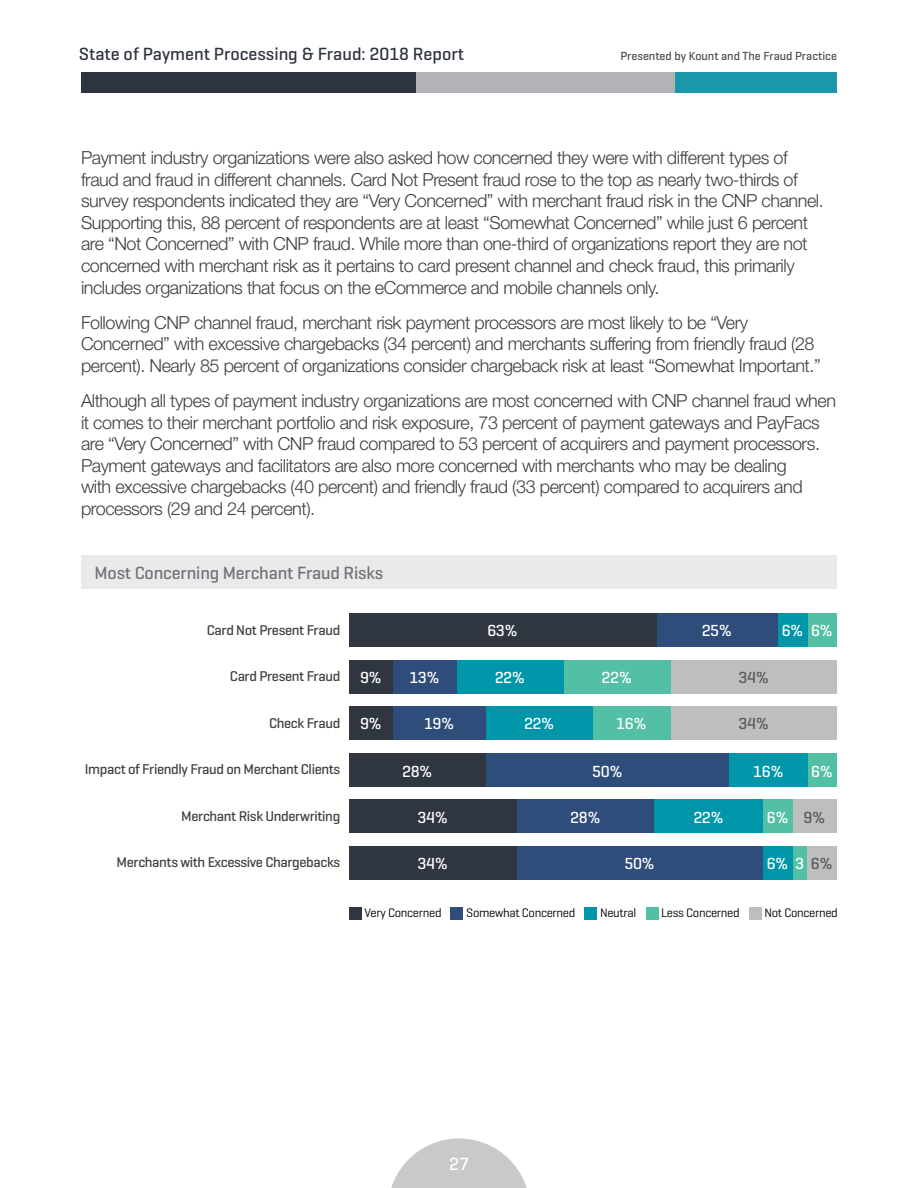
<style>
.page{position:relative;width:918px;height:1188px;background:#fff}
.page>*{position:absolute;margin:0;border:0;box-sizing:border-box;transform-origin:0 0}
.t1{font:300 18px/21.6px "Helvetica Neue LT Std";letter-spacing:-.025em;color:#3e3e3f}
.t2{font:500 18px "Geogrotesque";color:#2d333f}
.t3{font:500 18px "Geogrotesque";letter-spacing:-.01em;color:#717275}
.t4{font:500 18px "Geogrotesque";color:#fff}
.t5{font:500 16.35px "Geogrotesque";color:#fff}
.t6{font:500 16.35px "Geogrotesque";color:#58595b}
.t7{font:500 14.4px "Geogrotesque";letter-spacing:-.025em;color:#414042}
.t8{font:12.6px "Geogrotesque";letter-spacing:-.025em;color:#000}
.t9{font:500 12px "Geogrotesque";color:#4b4c4d}
.s1{color:#58595b}
</style>
<div class="page">
<div style="left:81px;top:72px;width:756px;height:21px;background:#2d333f"></div>
<div style="left:417px;top:72px;width:420px;height:21px;background:#b2b3b7"></div>
<div style="left:675px;top:72px;width:162px;height:21px;background:#1b97aa"></div>
<svg style="left:391px;top:1138px;width:136px;height:50px"></svg>
<div style="left:81px;top:555px;width:756px;height:34px;background:#e9eaeb"></div>
<div style="left:671px;top:660px;width:166px;height:33px;background:#bcbec0"></div>
<div style="left:671px;top:707px;width:166px;height:33px;background:#bcbec0"></div>
<div style="left:792px;top:800px;width:45px;height:33px;background:#bcbec0"></div>
<div style="left:807px;top:846px;width:30px;height:34px;background:#bcbec0"></div>
<div style="left:807px;top:613px;width:30px;height:34px;background:#53c0a5"></div>
<div style="left:564px;top:660px;width:107px;height:33px;background:#53c0a5"></div>
<div style="left:593px;top:707px;width:78px;height:33px;background:#53c0a5"></div>
<div style="left:807px;top:753px;width:30px;height:34px;background:#53c0a5"></div>
<div style="left:763px;top:800px;width:29px;height:33px;background:#53c0a5"></div>
<div style="left:792px;top:846px;width:15px;height:34px;background:#53c0a5"></div>
<div style="left:778px;top:613px;width:29px;height:34px;background:#0096aa"></div>
<div style="left:456px;top:660px;width:108px;height:33px;background:#0096aa"></div>
<div style="left:486px;top:707px;width:107px;height:33px;background:#0096aa"></div>
<div style="left:729px;top:753px;width:78px;height:34px;background:#0096aa"></div>
<div style="left:654px;top:800px;width:109px;height:33px;background:#0096aa"></div>
<div style="left:763px;top:846px;width:29px;height:34px;background:#0096aa"></div>
<div style="left:656px;top:613px;width:122px;height:34px;background:#2f4d7a"></div>
<div style="left:393px;top:660px;width:63px;height:33px;background:#2f4d7a"></div>
<div style="left:393px;top:707px;width:93px;height:33px;background:#2f4d7a"></div>
<div style="left:486px;top:753px;width:243px;height:34px;background:#2f4d7a"></div>
<div style="left:516px;top:800px;width:138px;height:33px;background:#2f4d7a"></div>
<div style="left:516px;top:846px;width:247px;height:34px;background:#2f4d7a"></div>
<div style="left:349px;top:613px;width:307px;height:34px;background:#2f3640"></div>
<div style="left:349px;top:660px;width:44px;height:33px;background:#2f3640"></div>
<div style="left:349px;top:707px;width:44px;height:33px;background:#2f3640"></div>
<div style="left:349px;top:753px;width:137px;height:34px;background:#2f3640"></div>
<div style="left:349px;top:800px;width:167px;height:33px;background:#2f3640"></div>
<div style="left:349px;top:846px;width:167px;height:34px;background:#2f3640"></div>
<div style="left:450px;top:907px;width:13px;height:12px;background:#2f4d7a"></div>
<div style="left:646px;top:907px;width:13px;height:12px;background:#53c0a5"></div>
<div style="left:585px;top:907px;width:12px;height:12px;background:#0096aa"></div>
<div style="left:349px;top:907px;width:12px;height:12px;background:#2f3640"></div>
<div style="left:749px;top:907px;width:12px;height:12px;background:#bcbec0"></div>
<p class="t2" style="left:79px;top:42px;width:387px">State of Payment Processing &amp; Fraud: 2018 Report</p>
<p class="t9" style="left:620px;top:48px;width:218px">Presented by Kount and The Fraud Practice</p>
<p class="t1" style="left:81px;top:146px;width:744px">Payment industry organizations were also asked how concerned they were with different types of fraud and fraud in different channels. Card Not Present fraud rose to the top as nearly two-thirds of survey respondents indicated they are “Very Concerned” with merchant fraud risk in the CNP channel.<br>Supporting this, 88 percent of respondents are at least “Somewhat Concerned” while just 6 percent are “Not Concerned” with CNP fraud. While more than one-third of organizations report they are not concerned with merchant risk as it pertains to card present channel and check fraud, this primarily includes organizations that focus on the eCommerce and mobile channels only.</p>
<p class="t1" style="left:81px;top:311px;width:741px">Following CNP channel fraud, merchant risk payment processors are most likely to be “Very<br>Concerned” with excessive chargebacks (34 percent) and merchants suffering from friendly fraud (28 percent). Nearly 85 percent of organizations consider chargeback risk at least “Somewhat Important.”</p>
<p class="t1" style="left:81px;top:389px;width:757px">Although all types of payment industry organizations are most concerned with CNP channel fraud when it comes to their merchant portfolio and risk exposure, 73 percent of payment gateways and PayFacs are “Very Concerned” with CNP fraud compared to 53 percent of acquirers and payment processors.<br>Payment gateways and facilitators are also more concerned with merchants who may be dealing<br>with excessive chargebacks (40 percent) and friendly fraud (33 percent) compared to acquirers and processors (29 and 24 percent).</p>
<p class="t3" style="left:94px;top:561px;width:290px">Most Concerning Merchant Fraud Risks</p>
<p class="t7" style="left:207px;top:621px;width:135px">Card Not Present Fraud</p>
<p class="t5" style="left:487px;top:621px;width:32px">63%</p>
<p class="t5" style="left:702px;top:621px;width:32px">25%</p>
<p class="t5" style="left:782px;top:621px;width:53px">6% 6%</p>
<p class="t7" style="left:230px;top:667px;width:112px">Card Present Fraud</p>
<p class="t7" style="left:269px;top:714px;width:73px">Check Fraud</p>
<p class="t7" style="left:85px;top:760px;width:257px">Impact of Friendly Fraud on Merchant Clients</p>
<p class="t7" style="left:181px;top:807px;width:161px">Merchant Risk Underwriting</p>
<p class="t7" style="left:117px;top:854px;width:225px">Merchants with Excessive Chargebacks</p>
<p class="t5" style="left:360px;top:667px;width:23px">9%</p>
<p class="t5" style="left:495px;top:667px;width:32px">22%</p>
<p class="t5" style="left:602px;top:667px;width:32px">22%</p>
<p class="t6" style="left:739px;top:667px;width:32px">34%</p>
<p class="t5" style="left:360px;top:713px;width:23px">9%</p>
<p class="t5" style="left:424px;top:713px;width:32px">19%</p>
<p class="t5" style="left:524px;top:713px;width:32px">22%</p>
<p class="t5" style="left:616px;top:713px;width:32px">16%</p>
<p class="t6" style="left:739px;top:713px;width:32px">34%</p>
<p class="t5" style="left:402px;top:761px;width:32px">28%</p>
<p class="t5" style="left:592px;top:761px;width:32px">50%</p>
<p class="t5" style="left:811px;top:761px;width:23px">6%</p>
<p class="t5" style="left:409px;top:667px;width:32px">13%</p>
<p class="t5" style="left:753px;top:761px;width:32px">16%</p>
<p class="t5" style="left:418px;top:807px;width:32px">34%</p>
<p class="t5" style="left:570px;top:807px;width:32px">28%</p>
<p class="t5" style="left:693px;top:807px;width:32px">22%</p>
<p class="t5" style="left:767px;top:807px;width:60px">6% <span class="s1">9%</span></p>
<p class="t5" style="left:418px;top:853px;width:32px">34%</p>
<p class="t5" style="left:624px;top:853px;width:32px">50%</p>
<p class="t5" style="left:767px;top:853px;width:68px">6% 3 <span class="s1">6%</span></p>
<p class="t8" style="left:365px;top:905px;width:79px">Very Concerned</p>
<p class="t8" style="left:466px;top:905px;width:111px">Somewhat Concerned</p>
<p class="t8" style="left:600px;top:905px;width:38px">Neutral</p>
<p class="t8" style="left:661px;top:905px;width:80px">Less Concerned</p>
<p class="t8" style="left:764px;top:905px;width:75px">Not Concerned</p>
<p class="t4" style="left:449px;top:1152px;width:21px">27</p>
</div>
